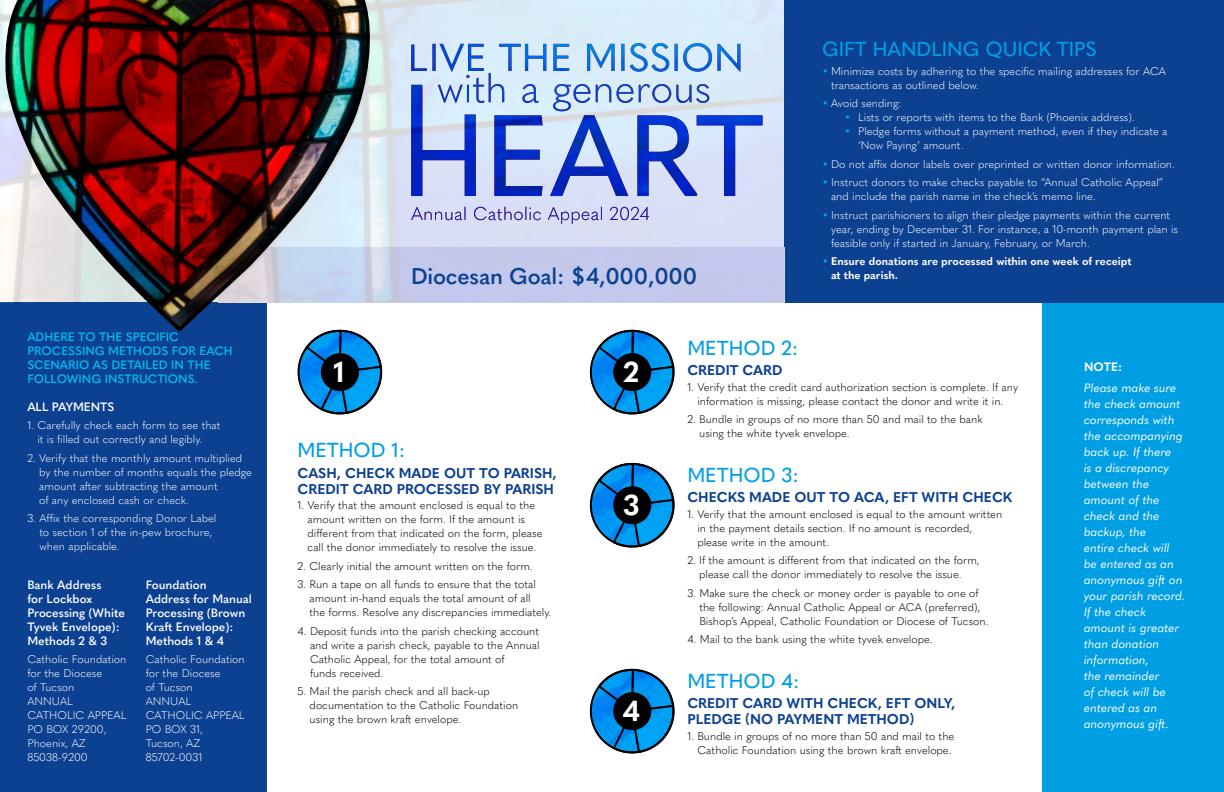
<style>
.page{position:relative;width:1224px;height:792px;background:#fff}
.page>*{position:absolute;margin:0;border:0;box-sizing:border-box;transform-origin:0 0}
.t1{font:700 28.3px "Quasimoda";color:#fff}
.t2{font:600 22.5px "Quasimoda";letter-spacing:-.01em;color:#0c4090}
.t3{font:500 20px "Quasimoda";color:#009fe4}
.t4{font:700 14px/16px "Quasimoda";color:#0c4090}
.t5{font:italic 12px/16px "Quasimoda";color:#fff}
.t6{font:600 12px/14px "Quasimoda";color:#fff}
.t7{font:600 12px/14px "Quasimoda";color:#01bbef}
.t8{font:700 12px "Quasimoda";color:#fff}
.t9{font:300 11px/14px "Quasimoda";color:#000}
.t10{font:300 11px/14px "Quasimoda";color:#fff}
.t11{font:700 11px/14px "Quasimoda";color:#fff}
.s1{color:#009fe4}
</style>
<div class="page">
<div style="left:0;top:303px;width:266px;height:489px;background:#0c4090"></div>
<div style="left:1043px;top:303px;width:181px;height:489px;background:#009fe4"></div>
<div style="left:785px;top:0;width:439px;height:303px;background:#0c4090"></div>
<img style="left:297px;top:333px;width:86px;height:81px">
<div style="left:298px;top:330px;width:84px;height:84px;border:2px solid #000;border-radius:50%"></div>
<div style="left:321px;top:353px;width:38px;height:38px;background:#000;border-radius:50%"></div>
<img style="left:589px;top:331px;width:86px;height:83px">
<div style="left:590px;top:330px;width:85px;height:84px;border:2px solid #000;border-radius:50%"></div>
<div style="left:613px;top:353px;width:38px;height:38px;background:#000;border-radius:50%"></div>
<img style="left:589px;top:464px;width:86px;height:81px">
<div style="left:590px;top:463px;width:85px;height:85px;border:2px solid #000;border-radius:50%"></div>
<div style="left:613px;top:486px;width:38px;height:38px;background:#000;border-radius:50%"></div>
<img style="left:589px;top:670px;width:86px;height:83px">
<div style="left:590px;top:669px;width:85px;height:84px;border:2px solid #000;border-radius:50%"></div>
<div style="left:613px;top:692px;width:38px;height:38px;background:#000;border-radius:50%"></div>
<img style="left:0;top:0;width:785px;height:303px">
<img style="left:2px;top:0;width:373px;height:333px">
<img style="left:75px;top:178px;width:195px;height:120px">
<svg style="left:37px;top:0;width:306px;height:178px;background:#720b0a"></svg>
<img style="left:181px;top:0;width:162px;height:154px">
<p class="t7" style="left:27px;top:329px;width:207px">ADHERE TO THE SPECIFIC<br>PROCESSING METHODS FOR EACH<br>SCENARIO AS DETAILED IN THE<br>FOLLOWING INSTRUCTIONS.</p>
<p class="t6" style="left:27px;top:399px;width:89px">ALL PAYMENTS</p>
<p class="t10" style="left:37px;top:418px;width:185px;text-indent:-10px">1. Carefully check each form to see that it is filled out correctly and legibly.</p>
<p class="t10" style="left:39px;top:450px;width:214px;text-indent:-12px">2. Verify that the monthly amount multiplied by the number of months equals the pledge amount after subtracting the amount<br>of any enclosed cash or check.</p>
<p class="t10" style="left:39px;top:511px;width:178px;text-indent:-12px">3. Affix the corresponding Donor Label to section 1 of the in-pew brochure, when applicable.</p>
<p class="t6" style="left:27px;top:577px;width:99px">Bank Address<br>for Lockbox<br>Processing (White<br>Tyvek Envelope):<br>Methods 2 &amp; 3</p>
<p class="t10" style="left:27px;top:652px;width:101px">Catholic Foundation for the Diocese<br>of Tucson<br>ANNUAL<br>CATHOLIC APPEAL<br>PO BOX 29200,<br>Phoenix, AZ<br>85038-9200</p>
<p class="t6" style="left:146px;top:577px;width:108px">Foundation<br>Address for Manual<br>Processing (Brown<br>Kraft Envelope):<br>Methods 1 &amp; 4</p>
<p class="t10" style="left:146px;top:652px;width:101px">Catholic Foundation for the Diocese<br>of Tucson<br>ANNUAL<br>CATHOLIC APPEAL<br>PO BOX 31,<br>Tucson, AZ<br>85702-0031</p>
<h2 class="t2" style="left:411px;top:259px;width:288px">Diocesan Goal: $4,000,000</h2>
<h3 class="t3" style="left:822px;top:34px;width:277px">GIFT HANDLING QUICK TIPS</h3>
<p class="t10" style="left:831px;top:63px;width:337px;text-indent:-9px"><span class="s1">•</span> Minimize costs by adhering to the specific mailing addresses for ACA transactions as outlined below.</p>
<p class="t10" style="left:822px;top:95px;width:81px"><span class="s1">•</span> Avoid sending:</p>
<p class="t10" style="left:845px;top:109px;width:292px"><span class="s1">•</span> Lists or reports with items to the Bank (Phoenix address).</p>
<p class="t10" style="left:858px;top:123px;width:311px;text-indent:-13px"><span class="s1">•</span> Pledge forms without a payment method, even if they indicate a ‘Now Paying’ amount.</p>
<p class="t10" style="left:822px;top:156px;width:355px"><span class="s1">•</span> Do not affix donor labels over preprinted or written donor information.</p>
<p class="t10" style="left:831px;top:174px;width:334px;text-indent:-9px"><span class="s1">•</span> Instruct donors to make checks payable to “Annual Catholic Appeal” and include the parish name in the check’s memo line.</p>
<p class="t10" style="left:831px;top:207px;width:349px;text-indent:-9px"><span class="s1">•</span> Instruct parishioners to align their pledge payments within the current year, ending by December 31. For instance, a 10-month payment plan is feasible only if started in January, February, or March.</p>
<p class="t11" style="left:831px;top:253px;width:302px;text-indent:-9px"><span class="s1">•</span> Ensure donations are processed within one week of receipt at the parish.</p>
<h1 class="t1" style="left:334px;top:350px;width:13px">1</h1>
<h1 class="t1" style="left:624px;top:350px;width:17px">2</h1>
<h3 class="t3" style="left:298px;top:435px;width:109px">METHOD 1:</h3>
<p class="t4" style="left:298px;top:464px;width:261px">CASH, CHECK MADE OUT TO PARISH,<br>CREDIT CARD PROCESSED BY PARISH</p>
<p class="t9" style="left:308px;top:497px;width:236px;text-indent:-10px">1. Verify that the amount enclosed is equal to the amount written on the form. If the amount is different from that indicated on the form, please call the donor immediately to resolve the issue.</p>
<p class="t9" style="left:298px;top:558px;width:237px">2. Clearly initial the amount written on the form.</p>
<p class="t9" style="left:310px;top:576px;width:243px;text-indent:-12px">3. Run a tape on all funds to ensure that the total amount in-hand equals the total amount of all<br>the forms. Resolve any discrepancies immediately.</p>
<p class="t9" style="left:310px;top:623px;width:231px;text-indent:-12px">4. Deposit funds into the parish checking account and write a parish check, payable to the Annual Catholic Appeal, for the total amount of<br>funds received.</p>
<p class="t9" style="left:310px;top:683px;width:210px;text-indent:-12px">5. Mail the parish check and all back-up documentation to the Catholic Foundation using the brown kraft envelope.</p>
<h1 class="t1" style="left:623px;top:483px;width:18px">3</h1>
<h1 class="t1" style="left:623px;top:689px;width:19px">4</h1>
<h3 class="t3" style="left:687px;top:332px;width:113px">METHOD 2:</h3>
<p class="t4" style="left:687px;top:361px;width:97px">CREDIT CARD</p>
<p class="t9" style="left:687px;top:379px;width:332px;text-align:center">1. Verify that the credit card authorization section is complete. If any information is missing, please contact the donor and write it in.</p>
<p class="t9" style="left:699px;top:412px;width:285px;text-indent:-12px">2. Bundle in groups of no more than 50 and mail to the bank using the white tyvek envelope.</p>
<h3 class="t3" style="left:687px;top:459px;width:113px">METHOD 3:</h3>
<p class="t4" style="left:687px;top:488px;width:326px">CHECKS MADE OUT TO ACA, EFT WITH CHECK</p>
<p class="t9" style="left:697px;top:506px;width:306px;text-indent:-10px">1. Verify that the amount enclosed is equal to the amount written in the payment details section. If no amount is recorded, please write in the amount.</p>
<p class="t9" style="left:687px;top:553px;width:294px;text-align:center">2. If the amount is different from that indicated on the form, please call the donor immediately to resolve the issue.</p>
<p class="t9" style="left:699px;top:585px;width:291px;text-indent:-12px">3. Make sure the check or money order is payable to one of the following: Annual Catholic Appeal or ACA (preferred),<br>Bishop’s Appeal, Catholic Foundation or Diocese of Tucson.</p>
<p class="t9" style="left:687px;top:632px;width:247px">4. Mail to the bank using the white tyvek envelope.</p>
<h3 class="t3" style="left:687px;top:665px;width:114px">METHOD 4:</h3>
<p class="t4" style="left:687px;top:694px;width:269px">CREDIT CARD WITH CHECK, EFT ONLY,<br>PLEDGE (NO PAYMENT METHOD)</p>
<p class="t9" style="left:687px;top:728px;width:269px;text-align:right">1. Bundle in groups of no more than 50 and mail to the<br>Catholic Foundation using the brown kraft envelope.</p>
<p class="t8" style="left:1084px;top:358px;width:40px">NOTE:</p>
<p class="t5" style="left:1084px;top:379px;width:103px">Please make sure the check amount corresponds with the accompanying back up. If there<br>is a discrepancy between the amount of the check and the backup, the<br>entire check will be entered as an anonymous gift on your parish record.<br>If the check amount is greater than donation information,<br>the remainder<br>of check will be entered as an anonymous gift.</p>
</div>
